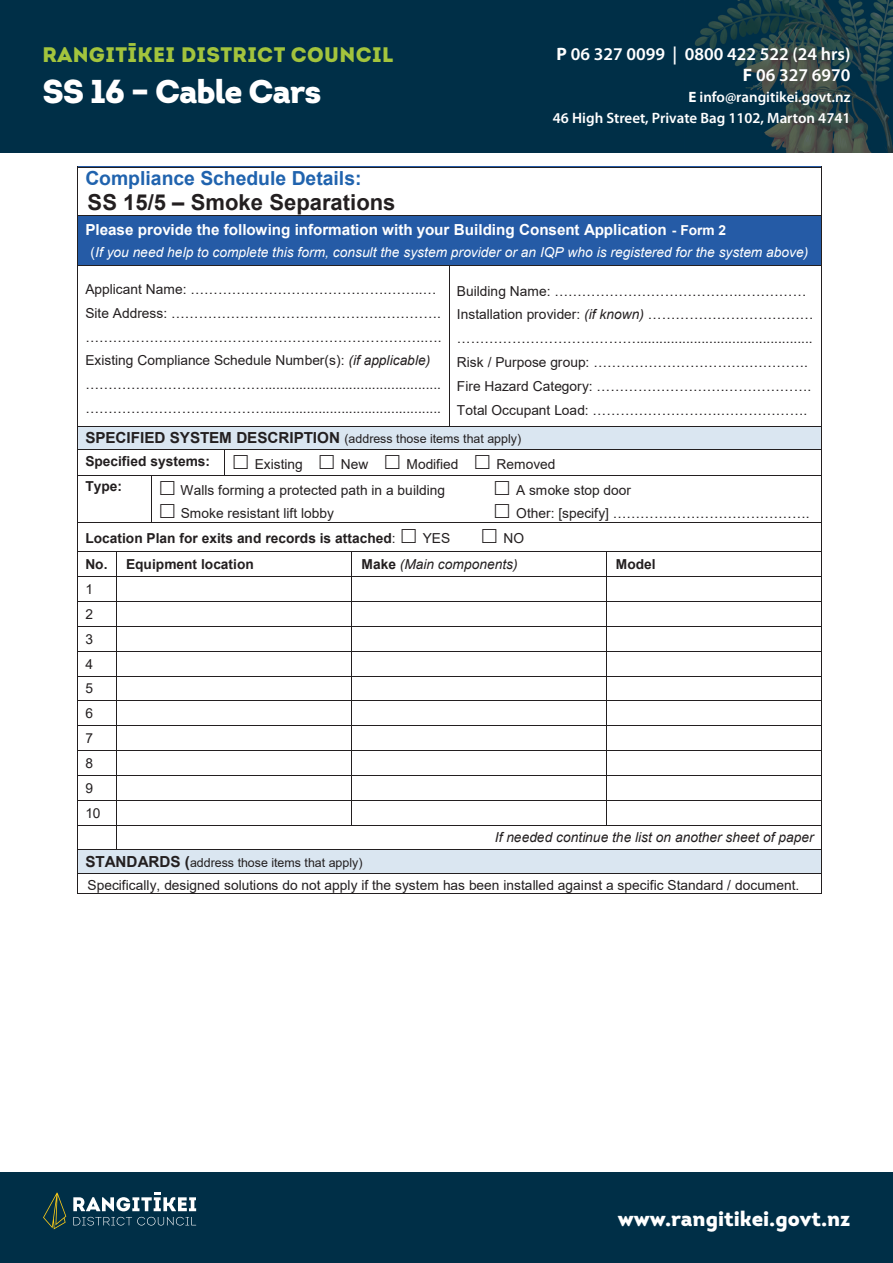
<style>
.page{position:relative;width:893px;height:1263px;background:#fff}
.page>*{position:absolute;margin:0;border:0;box-sizing:border-box;transform-origin:0 0}
.t1{font:900 33px "Intro";letter-spacing:-.03em;color:#fff}
.t2{font:700 22.05px "Arial";color:#231f20}
.t3{font:21px "Intro Black Caps";letter-spacing:.02em;color:#a3c43d}
.t4{font:900 21px "Intro";color:#fff}
.t5{font:700 19.35px "Arial";color:#2063ae}
.t6{font:600 18px/21.6px "Myriad Pro";color:#fff;text-align:right}
.t7{font:700 15.3px "Arial";color:#fff}
.t8{font:600 15px/21px "Myriad Pro";color:#fff;text-align:right}
.t9{font:13.8px/23.9px "Arial";color:#231f20}
.t10{font:italic 13.8px "Arial";color:#fff}
.t11{font:700 13.8px "Arial";color:#231f20}
.t12{font:italic 13.8px "Arial";color:#231f20}
.t13{font:12.45px "Arial";letter-spacing:.005em;color:#231f20}
.s1{font-weight:700}
.s2{font-size:13.8px}
.s3{font-style:normal}
.s4{font-style:italic}
.s5{font-weight:700;font-size:15.3px}
.s6{font-weight:400}
.s7{font-weight:700;font-style:normal}
</style>
<div class="page">
<div style="left:0;top:1172px;width:893px;height:91px;background:#002f47"></div>
<svg style="left:73px;top:1217px;width:123px;height:8px"></svg>
<svg style="left:43px;top:1193px;width:23px;height:36px"></svg>
<svg style="left:73px;top:1193px;width:123px;height:18px"></svg>
<div style="left:0;top:0;width:893px;height:152px;background:#002f47"></div>
<img style="left:695px;top:0;width:198px;height:152px">
<hr style="left:78px;top:166px;width:743px;height:1px;background:#255ba6">
<hr style="left:78px;top:167px;width:743px;height:1px;background:#231f20">
<hr style="left:78px;top:167px;width:1px;height:48px;background:#231f20">
<hr style="left:821px;top:167px;width:1px;height:48px;background:#231f20">
<div style="left:85px;top:216px;width:729px;height:28px;background:#255ba6"></div>
<div style="left:85px;top:244px;width:729px;height:22px;background:#255ba6"></div>
<hr style="left:78px;top:215px;width:743px;height:1px;background:#231f20">
<hr style="left:78px;top:216px;width:1px;height:50px;background:#231f20">
<hr style="left:821px;top:216px;width:1px;height:50px;background:#231f20">
<hr style="left:78px;top:266px;width:371px;height:1px;background:#231f20">
<hr style="left:450px;top:266px;width:371px;height:1px;background:#231f20">
<hr style="left:78px;top:266px;width:1px;height:160px;background:#231f20">
<hr style="left:449px;top:266px;width:1px;height:160px;background:#231f20">
<hr style="left:821px;top:266px;width:1px;height:160px;background:#231f20">
<div style="left:85px;top:426px;width:729px;height:23px;background:#dae6f1"></div>
<hr style="left:78px;top:426px;width:371px;height:1px;background:#231f20">
<hr style="left:450px;top:426px;width:371px;height:1px;background:#231f20">
<hr style="left:78px;top:449px;width:146px;height:1px;background:#231f20">
<hr style="left:225px;top:449px;width:596px;height:1px;background:#231f20">
<svg style="left:78px;top:427px;width:1px;height:22px"></svg>
<hr style="left:78px;top:475px;width:73px;height:1px;background:#231f20">
<hr style="left:152px;top:475px;width:72px;height:1px;background:#231f20">
<svg style="left:224px;top:449px;width:1px;height:27px"></svg>
<hr style="left:225px;top:475px;width:261px;height:1px;background:#231f20">
<hr style="left:487px;top:475px;width:334px;height:1px;background:#231f20">
<svg style="left:821px;top:426px;width:1px;height:50px"></svg>
<hr style="left:78px;top:476px;width:1px;height:46px;background:#231f20">
<hr style="left:151px;top:476px;width:1px;height:46px;background:#231f20">
<hr style="left:821px;top:476px;width:1px;height:46px;background:#231f20">
<hr style="left:78px;top:522px;width:73px;height:1px;background:#231f20">
<hr style="left:152px;top:522px;width:334px;height:1px;background:#231f20">
<hr style="left:487px;top:522px;width:334px;height:1px;background:#231f20">
<hr style="left:78px;top:551px;width:38px;height:1px;background:#231f20">
<hr style="left:117px;top:551px;width:234px;height:1px;background:#231f20">
<hr style="left:352px;top:551px;width:254px;height:1px;background:#231f20">
<hr style="left:606px;top:551px;width:215px;height:1px;background:#231f20">
<hr style="left:78px;top:576px;width:38px;height:1px;background:#231f20">
<hr style="left:117px;top:576px;width:234px;height:1px;background:#231f20">
<hr style="left:352px;top:576px;width:254px;height:1px;background:#231f20">
<hr style="left:606px;top:576px;width:215px;height:1px;background:#231f20">
<hr style="left:78px;top:601px;width:38px;height:1px;background:#231f20">
<hr style="left:117px;top:601px;width:234px;height:1px;background:#231f20">
<hr style="left:352px;top:601px;width:254px;height:1px;background:#231f20">
<hr style="left:606px;top:601px;width:215px;height:1px;background:#231f20">
<hr style="left:78px;top:626px;width:38px;height:1px;background:#231f20">
<hr style="left:117px;top:626px;width:234px;height:1px;background:#231f20">
<hr style="left:352px;top:626px;width:254px;height:1px;background:#231f20">
<hr style="left:606px;top:626px;width:215px;height:1px;background:#231f20">
<hr style="left:78px;top:651px;width:38px;height:1px;background:#231f20">
<hr style="left:117px;top:651px;width:234px;height:1px;background:#231f20">
<hr style="left:352px;top:651px;width:254px;height:1px;background:#231f20">
<hr style="left:606px;top:651px;width:215px;height:1px;background:#231f20">
<hr style="left:78px;top:676px;width:38px;height:1px;background:#231f20">
<hr style="left:117px;top:676px;width:234px;height:1px;background:#231f20">
<hr style="left:352px;top:676px;width:254px;height:1px;background:#231f20">
<hr style="left:606px;top:676px;width:215px;height:1px;background:#231f20">
<hr style="left:78px;top:700px;width:38px;height:1px;background:#231f20">
<hr style="left:117px;top:700px;width:234px;height:1px;background:#231f20">
<hr style="left:352px;top:700px;width:254px;height:1px;background:#231f20">
<hr style="left:606px;top:700px;width:215px;height:1px;background:#231f20">
<hr style="left:78px;top:725px;width:38px;height:1px;background:#231f20">
<hr style="left:117px;top:725px;width:234px;height:1px;background:#231f20">
<hr style="left:352px;top:725px;width:254px;height:1px;background:#231f20">
<hr style="left:606px;top:725px;width:215px;height:1px;background:#231f20">
<hr style="left:78px;top:750px;width:38px;height:1px;background:#231f20">
<hr style="left:117px;top:750px;width:234px;height:1px;background:#231f20">
<hr style="left:352px;top:750px;width:254px;height:1px;background:#231f20">
<hr style="left:606px;top:750px;width:215px;height:1px;background:#231f20">
<hr style="left:78px;top:775px;width:38px;height:1px;background:#231f20">
<hr style="left:117px;top:775px;width:234px;height:1px;background:#231f20">
<hr style="left:352px;top:775px;width:254px;height:1px;background:#231f20">
<hr style="left:606px;top:775px;width:215px;height:1px;background:#231f20">
<hr style="left:78px;top:800px;width:38px;height:1px;background:#231f20">
<hr style="left:117px;top:800px;width:234px;height:1px;background:#231f20">
<hr style="left:352px;top:800px;width:254px;height:1px;background:#231f20">
<hr style="left:606px;top:800px;width:215px;height:1px;background:#231f20">
<hr style="left:78px;top:825px;width:38px;height:1px;background:#231f20">
<hr style="left:117px;top:825px;width:234px;height:1px;background:#231f20">
<svg style="left:351px;top:551px;width:1px;height:275px"></svg>
<hr style="left:352px;top:825px;width:254px;height:1px;background:#231f20">
<svg style="left:606px;top:552px;width:1px;height:273px"></svg>
<hr style="left:606px;top:825px;width:215px;height:1px;background:#231f20">
<div style="left:85px;top:850px;width:729px;height:23px;background:#dae6f1"></div>
<hr style="left:78px;top:850px;width:38px;height:1px;background:#231f20">
<svg style="left:116px;top:551px;width:1px;height:299px"></svg>
<hr style="left:117px;top:850px;width:704px;height:1px;background:#231f20">
<hr style="left:78px;top:873px;width:743px;height:1px;background:#231f20">
<svg style="left:78px;top:849px;width:1px;height:24px"></svg>
<hr style="left:78px;top:893px;width:743px;height:1px;background:#231f20">
<svg style="left:821px;top:522px;width:1px;height:372px"></svg>
<h3 class="t3" style="left:43px;top:41px;width:352px">RANGITĪKEI DISTRICT COUNCIL</h3>
<h1 class="t1" style="left:43px;top:70px;width:280px">SS 16 – Cable Cars</h1>
<h3 class="t6" style="left:557px;top:42px;width:295px"><span class="s1">P</span> 06 327 0099 | 0800 422 522 (24 hrs)<br><span class="s1">F</span> 06 327 6970</h3>
<p class="t8" style="left:553px;top:86px;width:299px"><span class="s1">E</span> info@rangitikei.govt.nz<br>46 High Street, Private Bag 1102, Marton 4741</p>
<h3 class="t5" style="left:85px;top:165px;width:278px">Compliance Schedule Details:</h3>
<h2 class="t2" style="left:88px;top:187px;width:309px">SS 15/5 – Smoke Separations</h2>
<p class="t7" style="left:85px;top:219px;width:642px">Please provide the following information with your Building Consent Application <span class="s2">- Form 2</span></p>
<p class="t10" style="left:91px;top:243px;width:719px"><span class="s3">(</span>If you need help to complete this form, consult the system provider or an IQP who is registered for the system above)</p>
<p class="t9" style="left:85px;top:277px;width:358px">Applicant Name: …………………………………….……..… Site Address: ……………………………………….…………. ………………………………………………………………..….<br>Existing Compliance Schedule Number(s): <span class="s4">(if applicable) </span>………………………………….............................................. …………………………………..............................................</p>
<p class="t9" style="left:457px;top:279px;width:358px">Building Name: ………………………………….…………… Installation provider: <span class="s4">(if known)</span> ……………………………… …………………………………..............................................<br>Risk / Purpose group: …………………………….………….<br>Fire Hazard Category: ……………………….……………….<br>Total Occupant Load: ……………………….……………….</p>
<p class="t13" style="left:85px;top:430px;width:437px"><span class="s5">SPECIFIED SYSTEM DESCRIPTION</span> (address those items that apply)</p>
<p class="t11" style="left:85px;top:451px;width:126px">Specified systems:</p>
<p class="t9" style="left:255px;top:452px;width:50px">Existing</p>
<p class="t9" style="left:341px;top:452px;width:29px">New</p>
<p class="t9" style="left:407px;top:452px;width:53px">Modified</p>
<p class="t9" style="left:497px;top:452px;width:60px">Removed</p>
<p class="t11" style="left:85px;top:477px;width:38px">Type:</p>
<p class="t9" style="left:180px;top:479px;width:266px;line-height:23px">Walls forming a protected path in a building<br>Smoke resistant lift lobby</p>
<p class="t9" style="left:516px;top:479px;width:295px;line-height:23px">A smoke stop door<br>Other: [specify] …………………………………….</p>
<p class="t11" style="left:85px;top:529px;width:312px">Location Plan for exits and records is attached<span class="s6">:</span></p>
<p class="t9" style="left:423px;top:526px;width:29px">YES</p>
<p class="t9" style="left:503px;top:526px;width:22px">NO</p>
<p class="t11" style="left:85px;top:555px;width:170px">No. Equipment location</p>
<p class="t12" style="left:361px;top:555px;width:158px"><span class="s7">Make</span> (Main components)</p>
<p class="t11" style="left:616px;top:555px;width:41px">Model</p>
<p class="t9" style="left:85px;top:577px;width:17px;line-height:24.8px">1<br>2<br>3<br>4<br>5<br>6<br>7<br>8<br>9<br>10</p>
<p class="t12" style="left:495px;top:828px;width:320px">If needed continue the list on another sheet of paper</p>
<p class="t13" style="left:85px;top:854px;width:279px"><span class="s5">STANDARDS (</span>address those items that apply)</p>
<p class="t9" style="left:88px;top:873px;width:713px">Specifically, designed solutions do not apply if the system has been installed against a specific Standard / document.</p>
<h3 class="t4" style="left:618px;top:1205px;width:234px">www.rangitikei.govt.nz</h3>
</div>
